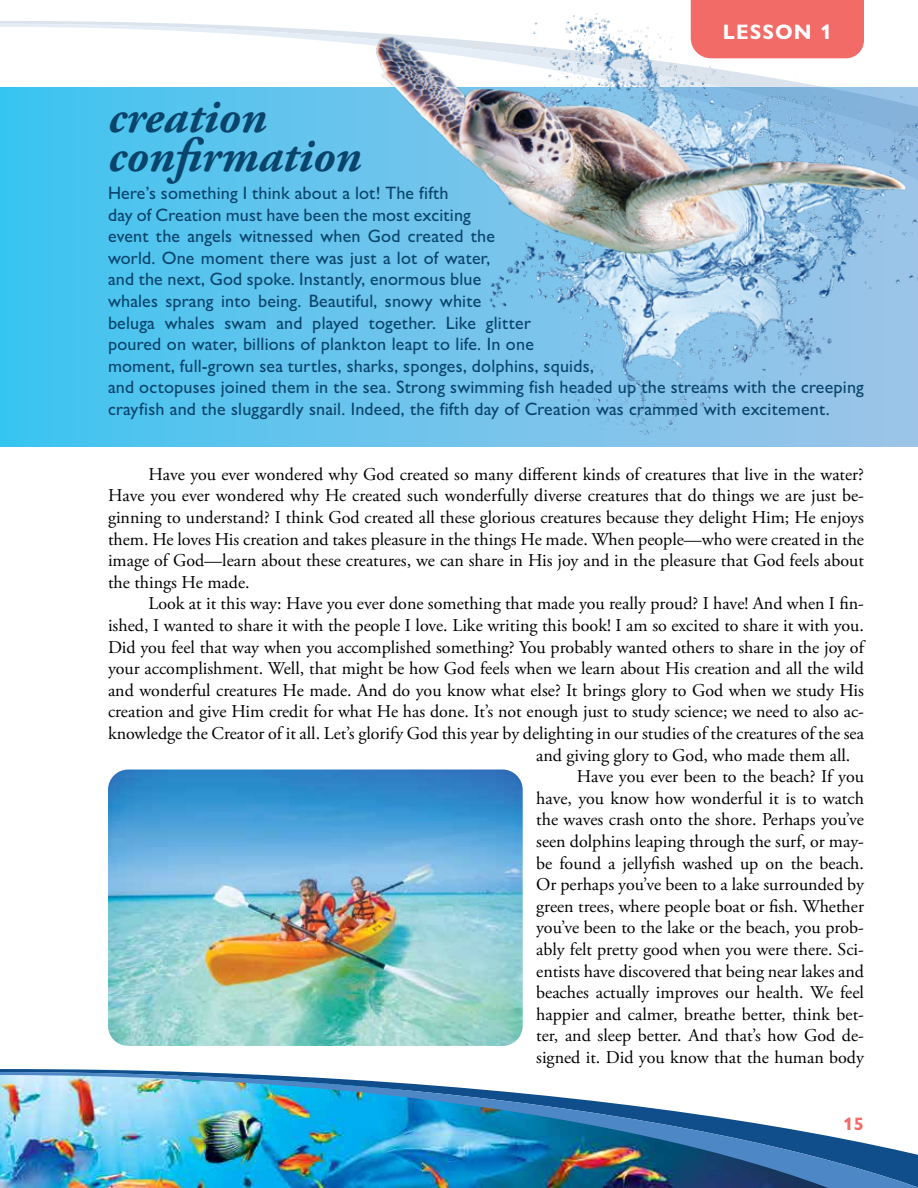
<style>
.page{position:relative;width:918px;height:1188px;background:#fff}
.page>*{position:absolute;margin:0;border:0;box-sizing:border-box;transform-origin:0 0}
.t1{font:italic 700 48px/39px "Adobe Garamond Pro";color:#0a446b}
.t2{font:700 21px "Gill Sans Nova";letter-spacing:.05em;color:#fff}
.t3{font:18px/21.6px "Adobe Garamond Pro";color:#000;text-align:justify}
.t4{font:500 18px/21.6px "Gill Sans Nova";letter-spacing:.01em;color:#0a446b}
.t5{font:700 18px "Gill Sans Nova";color:#f26b67}
</style>
<div class="page">
<div style="left:0;top:87px;width:918px;height:359px;background:linear-gradient(to right,#40c4f0,#a1c4e8)"></div>
<svg style="left:0;top:24px;width:373px;height:177px"></svg>
<svg style="left:691px;top:0;width:173px;height:8px"></svg>
<img style="left:373px;top:8px;width:545px;height:431px">
<img style="left:108px;top:770px;width:415px;height:276px">
<svg style="left:0;top:1069px;width:185px;height:3px"></svg>
<img style="left:0;top:1072px;width:918px;height:116px">
<p class="t2" style="left:723px;top:19px;width:111px">LESSON 1</p>
<h1 class="t1" style="left:108px;top:99px;width:255px">creation confirmation</h1>
<p class="t4" style="left:108px;top:182px;width:757px">Here’s something I think about a lot! The fifth<br>day of Creation must have been the most exciting<br>event the angels witnessed when God created the<br>world. One moment there was just a lot of water,<br>and the next, God spoke. Instantly, enormous blue<br>whales sprang into being. Beautiful, snowy white<br>beluga whales swam and played together. Like glitter<br>poured on water, billions of plankton leapt to life. In one<br>moment, full-grown sea turtles, sharks, sponges, dolphins, squids,<br>and octopuses joined them in the sea. Strong swimming fish headed up the streams with the creeping crayfish and the sluggardly snail. Indeed, the fifth day of Creation was crammed with excitement.</p>
<p class="t3" style="left:108px;top:464px;width:758px;text-indent:40px">Have you ever wondered why God created so many different kinds of creatures that live in the water?<br>Have you ever wondered why He created such wonderfully diverse creatures that do things we are just be&shy;ginning to understand? I think God created all these glorious creatures because they delight Him; He enjoys them. He loves His creation and takes pleasure in the things He made. When people—who were created in the image of God—learn about these creatures, we can share in His joy and in the pleasure that God feels about the things He made.</p>
<p class="t3" style="left:148px;top:593px;width:717px">Look at it this way: Have you ever done something that made you really proud? I have! And when I fin-</p>
<p class="t3" style="left:108px;top:615px;width:758px">ished, I wanted to share it with the people I love. Like writing this book! I am so excited to share it with you.</p>
<p class="t3" style="left:108px;top:637px;width:757px">Did you feel that way when you accomplished something? You probably wanted others to share in the joy of</p>
<p class="t3" style="left:108px;top:658px;width:758px">your accomplishment. Well, that might be how God feels when we learn about His creation and all the wild</p>
<p class="t3" style="left:108px;top:680px;width:758px">and wonderful creatures He made. And do you know what else? It brings glory to God when we study His</p>
<p class="t3" style="left:108px;top:701px;width:757px">creation and give Him credit for what He has done. It’s not enough just to study science; we need to also ac-</p>
<p class="t3" style="left:108px;top:723px;width:758px">knowledge the Creator of it all. Let’s glorify God this year by delighting in our studies of the creatures of the sea</p>
<p class="t3" style="left:536px;top:745px;width:316px">and giving glory to God, who made them all.</p>
<p class="t3" style="left:577px;top:766px;width:289px">Have you ever been to the beach? If you</p>
<p class="t3" style="left:536px;top:788px;width:329px">have, you know how wonderful it is to watch</p>
<p class="t3" style="left:536px;top:809px;width:329px">the waves crash onto the shore. Perhaps you’ve</p>
<p class="t3" style="left:536px;top:831px;width:329px">seen dolphins leaping through the surf, or may-</p>
<p class="t3" style="left:536px;top:853px;width:329px">be found a jellyfish washed up on the beach.</p>
<p class="t3" style="left:536px;top:874px;width:329px">Or perhaps you’ve been to a lake surrounded by</p>
<p class="t3" style="left:536px;top:896px;width:329px">green trees, where people boat or fish. Whether</p>
<p class="t3" style="left:536px;top:917px;width:329px">you’ve been to the lake or the beach, you prob-</p>
<p class="t3" style="left:536px;top:939px;width:329px">ably felt pretty good when you were there. Sci-</p>
<p class="t3" style="left:536px;top:961px;width:329px">entists have discovered that being near lakes and</p>
<p class="t3" style="left:536px;top:982px;width:329px">beaches actually improves our health. We feel</p>
<p class="t3" style="left:536px;top:1004px;width:329px">happier and calmer, breathe better, think bet-</p>
<p class="t3" style="left:536px;top:1025px;width:329px">ter, and sleep better. And that’s how God de-</p>
<p class="t3" style="left:536px;top:1047px;width:329px">signed it. Did you know that the human body</p>
<p class="t5" style="left:843px;top:1113px;width:22px">15</p>
</div>
